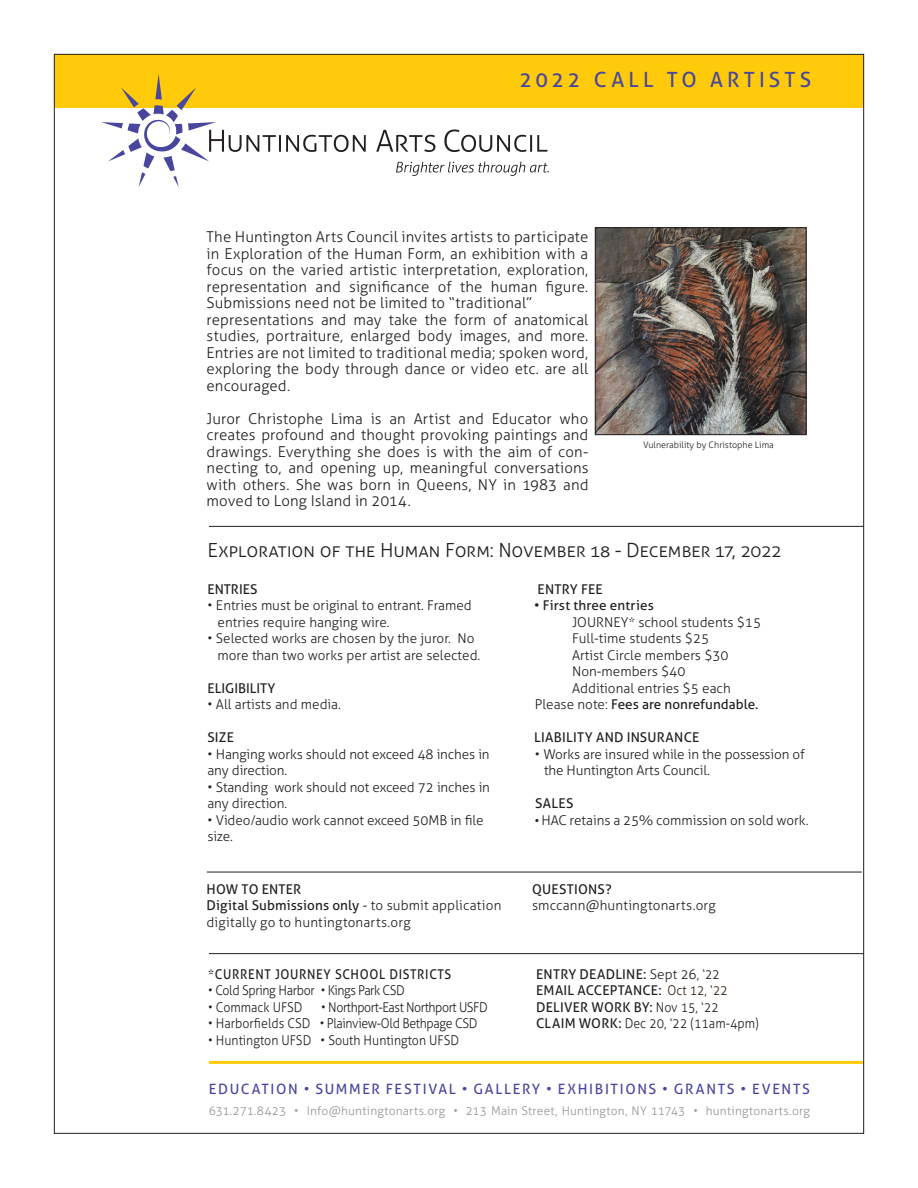
<style>
.page{position:relative;width:918px;height:1188px;background:#fff}
.page>*{position:absolute;margin:0;border:0;box-sizing:border-box;transform-origin:0 0}
.t1{font:21px "Aller";letter-spacing:.2em;color:#48479d}
.t2{font:300 19.5px "Aller";letter-spacing:-.01em;color:#231f20}
.t3{font:300 15px/16.5px "Aller";letter-spacing:.005em;color:#231f20;text-align:justify}
.t4{font:14.25px "Aller";letter-spacing:.115em;color:#48479d}
.t5{font:300 13.5px/16.5px "Aller";color:#231f20}
.t6{font:13.5px "Aller";letter-spacing:.015em;color:#231f20}
.t7{font:300 13.5px "Aller";color:#231f20;scale:.92 1}
.t8{font:300 13.5px "Aller";letter-spacing:-.025em;color:#231f20;scale:.92 1}
.t9{font:13.5px "Aller";letter-spacing:.05em;color:#231f20;scale:.92 1}
.t10{font:300 13.5px "Aller";letter-spacing:-.035em;color:#231f20;scale:.92 1}
.t11{font:300 12px "Aller";letter-spacing:.015em;color:#939598}
.t12{font:300 9px "Aller";color:#231f20}
.s1{font-weight:400}
.s2{font-weight:300}
.s3{font-style:italic}
.s4{font-weight:300;color:#33200e}
</style>
<div class="page">
<div style="left:54px;top:54px;width:810px;height:54px;background:#feca0a"></div>
<svg style="left:396px;top:162px;width:153px;height:14px"></svg>
<svg style="left:101px;top:74px;width:265px;height:113px"></svg>
<svg style="left:376px;top:130px;width:59px;height:22px"></svg>
<svg style="left:444px;top:130px;width:103px;height:22px"></svg>
<hr style="left:209px;top:1061px;width:654px;height:3px;background:#feca0a">
<hr style="left:209px;top:526px;width:655px;height:1px;background:#231f20">
<hr style="left:207px;top:872px;width:655px;height:1px;background:#231f20">
<hr style="left:209px;top:953px;width:655px;height:1px;background:#231f20">
<img style="left:597px;top:230px;width:207px;height:203px">
<div style="left:595px;top:228px;width:211px;height:207px;border:1px solid #231f20"></div>
<p class="t1" style="left:519px;top:67px;width:294px">2022 CALL TO ARTISTS</p>
<p class="t3" style="left:207px;top:229px;width:383px">The Huntington Arts Council invites artists to participate in Exploration of the Human Form, an exhibition with a focus on the varied artistic interpretation, exploration, representation and significance of the human figure.<br>Submissions need not be limited to “traditional”</p>
<p class="t3" style="left:207px;top:311px;width:383px">representations and may take the form of anatomical studies, portraiture, enlarged body images, and more.<br>Entries are not limited to traditional media; spoken word, exploring the body through dance or video etc. are all encouraged.</p>
<p class="t3" style="left:207px;top:410px;width:383px">Juror Christophe Lima is an Artist and Educator who creates profound and thought provoking paintings and drawings. Everything she does is with the aim of con&shy;necting to, and opening up, meaningful conversations with others. She was born in Queens, NY in 1983 and moved to Long Island in 2014.</p>
<p class="t12" style="left:643px;top:440px;width:132px">Vulnerability by Christophe Lima</p>
<p class="t2" style="left:207px;top:538px;width:576px">Exploration of the Human Form: November 18 - December 17, 2022</p>
<p class="t6" style="left:207px;top:581px;width:51px">ENTRIES</p>
<p class="t5" style="left:207px;top:597px;width:266px">• Entries must be original to entrant. Framed</p>
<p class="t5" style="left:218px;top:613px;width:173px">entries require hanging wire.</p>
<p class="t5" style="left:218px;top:630px;width:264px;text-indent:-10px">• Selected works are chosen by the juror. No more than two works per artist are selected.</p>
<p class="t6" style="left:207px;top:680px;width:69px">ELIGIBILITY</p>
<p class="t5" style="left:207px;top:696px;width:135px">• All artists and media.</p>
<p class="t6" style="left:207px;top:729px;width:28px">SIZE</p>
<p class="t5" style="left:207px;top:745px;width:284px">• Hanging works should not exceed 48 inches in any direction.</p>
<p class="t5" style="left:207px;top:778px;width:284px">• Standing work should not exceed 72 inches in any direction.</p>
<p class="t5" style="left:207px;top:811px;width:278px">• Video/audio work cannot exceed 50MB in file size.</p>
<p class="t6" style="left:207px;top:881px;width:96px">HOW TO ENTER</p>
<p class="t5" style="left:207px;top:897px;width:296px"><span class="s1">Digital Submissions only</span> - to submit application digitally go to huntingtonarts.org</p>
<p class="t9" style="left:208px;top:966px;width:266px">*CURRENT JOURNEY SCHOOL DISTRICTS</p>
<p class="t8" style="left:208px;top:983px;width:215px">• Cold Spring Harbor • Kings Park CSD</p>
<p class="t7" style="left:208px;top:999px;width:104px">• Commack UFSD</p>
<p class="t10" style="left:321px;top:999px;width:183px">• Northport-East Northport USFD</p>
<p class="t8" style="left:208px;top:1016px;width:294px">• Harborfields CSD • Plainview-Old Bethpage CSD</p>
<p class="t7" style="left:208px;top:1032px;width:274px">• Huntington UFSD • South Huntington UFSD</p>
<p class="t6" style="left:538px;top:581px;width:67px">ENTRY FEE</p>
<p class="t6" style="left:534px;top:597px;width:121px">• First three entries</p>
<p class="t5" style="left:572px;top:613px;width:191px">JOURNEY* school students $15</p>
<p class="t5" style="left:572px;top:630px;width:139px">Full-time students $25</p>
<p class="t5" style="left:572px;top:646px;width:158px">Artist Circle members $30</p>
<p class="t5" style="left:572px;top:663px;width:115px">Non-members $40</p>
<p class="t5" style="left:572px;top:679px;width:160px">Additional entries $5 each</p>
<p class="t6" style="left:535px;top:696px;width:225px"><span class="s2">Please note:</span> Fees are nonrefundable.</p>
<p class="t6" style="left:534px;top:729px;width:167px">LIABILITY AND INSURANCE</p>
<p class="t5" style="left:535px;top:745px;width:271px">• Works are insured while in the possession of</p>
<p class="t5" style="left:544px;top:762px;width:167px">the Huntington Arts Council.</p>
<p class="t6" style="left:535px;top:795px;width:40px">SALES</p>
<p class="t5" style="left:534px;top:811px;width:276px"><span class="s3">•</span> HAC retains a 25% commission on sold work.</p>
<p class="t5" style="left:532px;top:881px;width:185px"><span class="s1">QUESTIONS? </span>smccann@huntingtonarts.org</p>
<p class="t6" style="left:536px;top:966px;width:185px">ENTRY DEADLINE: <span class="s2">Sept 26, ‘22</span></p>
<p class="t6" style="left:536px;top:982px;width:193px">EMAIL ACCEPTANCE: <span class="s4">Oct 12, ‘22</span></p>
<p class="t6" style="left:536px;top:999px;width:184px">DELIVER WORK BY: <span class="s2">Nov 15, ‘22</span></p>
<p class="t7" style="left:536px;top:1016px;width:243px"><span class="s1">CLAIM WORK:</span> Dec 20, ‘22 (11am-4pm)</p>
<p class="t4" style="left:209px;top:1080px;width:602px">EDUCATION • SUMMER FESTIVAL • GALLERY • EXHIBITIONS • GRANTS • EVENTS</p>
<p class="t11" style="left:209px;top:1103px;width:603px">631.271.8423 • Info@huntingtonarts.org • 213 Main Street, Huntington, NY 11743 • huntingtonarts.org</p>
</div>
